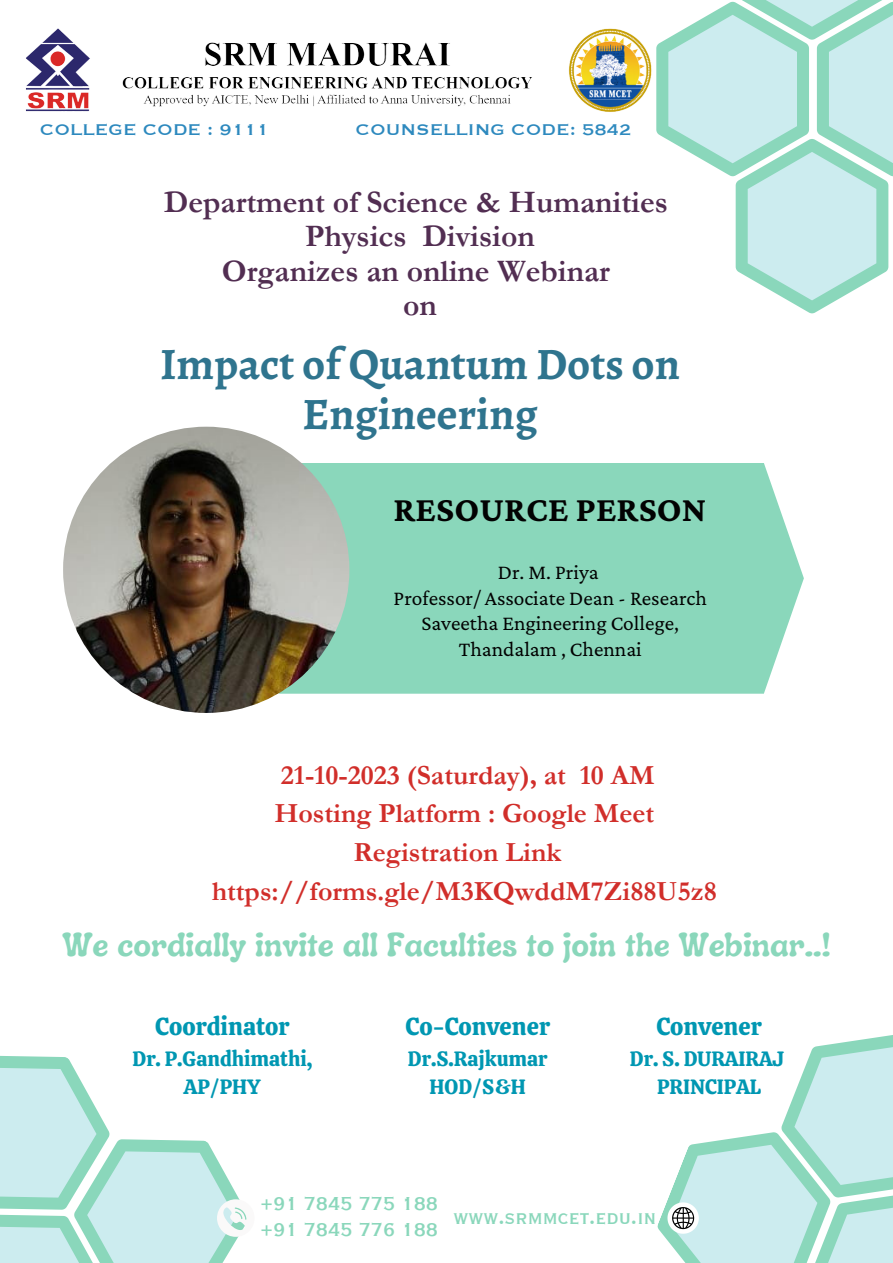
<style>
.page{position:relative;width:893px;height:1263px;background:#fff}
.page>*{position:absolute;margin:0;border:0;box-sizing:border-box;transform-origin:0 0}
.t1{font:700 45px/49.5px "Alegreya";color:#2f748e;text-align:center}
.t2{font:700 36px "Crimson Pro";letter-spacing:.005em;color:#020202}
.t3{font:700 33.75px "Luckybones";color:#8ad7bb}
.t4{font:700 31.5px/34.3px "Garamond";color:#522e52;text-align:center}
.t5{font:700 27.83px/38.8px "Garamond";color:#d12e2a;text-align:center}
.t6{font:24.6px "Copperplate Gothic LT Pro 30 BC";color:#8ad7bb}
.t7{font:24.45px "Copperplate Gothic LT Pro 30 BC";color:#8ad7bb}
.t8{font:24.38px "Calistoga";color:#0097b2}
.t9{font:21.38px/25.7px "Crimson Pro";color:#020202;text-align:center}
.t10{font:20.62px/28.7px "Calistoga";color:#0097b2;text-align:center}
.t11{font:20.25px "Copperplate Gothic LT Pro 31 BC";color:#2d89be}
</style>
<div class="page">
<div style="left:278px;top:463px;width:526px;height:231px;background:#8ad7bb"></div>
<img style="left:63px;top:427px;width:286px;height:286px;border-radius:50%">
<svg style="left:656px;top:0;width:237px;height:314px"></svg>
<img style="left:26px;top:28px;width:626px;height:84px">
<svg style="left:0;top:1055px;width:247px;height:208px"></svg>
<svg style="left:657px;top:1035px;width:236px;height:228px"></svg>
<p class="t11" style="left:40px;top:121px;width:231px">COLLEGE CODE : 9111</p>
<p class="t11" style="left:355px;top:121px;width:277px">COUNSELLING CODE: 5842</p>
<p class="t4" style="left:164px;top:185px;width:505px">Department of Science &amp; Humanities<br>Physics Division</p>
<p class="t4" style="left:222px;top:254px;width:390px">Organizes an online Webinar</p>
<p class="t4" style="left:403px;top:288px;width:35px">on</p>
<p class="t1" style="left:160px;top:340px;width:521px">Impact of Quantum Dots on<br>Engineering</p>
<p class="t2" style="left:393px;top:489px;width:314px">RESOURCE PERSON</p>
<p class="t9" style="left:498px;top:559px;width:102px">Dr. M. Priya</p>
<p class="t9" style="left:393px;top:584px;width:315px">Professor/ Associate Dean - Research</p>
<p class="t9" style="left:421px;top:610px;width:259px">Saveetha Engineering College,<br>Thandalam , Chennai</p>
<p class="t5" style="left:281px;top:756px;width:375px">21-10-2023 (Saturday), at 10 AM</p>
<p class="t5" style="left:274px;top:795px;width:381px">Hosting Platform : Google Meet</p>
<p class="t5" style="left:212px;top:833px;width:506px">Registration Link https://forms.gle/M3KQwddM7Zi88U5z8</p>
<p class="t3" style="left:62px;top:922px;width:770px">We cordially invite all Faculties to join the Webinar..!</p>
<p class="t8" style="left:155px;top:1011px;width:136px">Coordinator</p>
<p class="t10" style="left:133px;top:1044px;width:181px">Dr. P.Gandhimathi,<br>AP/PHY</p>
<p class="t8" style="left:405px;top:1011px;width:146px">Co-Convener</p>
<p class="t10" style="left:408px;top:1044px;width:141px">Dr.S.Rajkumar</p>
<p class="t10" style="left:429px;top:1073px;width:98px">HOD/S&amp;H</p>
<p class="t8" style="left:656px;top:1011px;width:107px">Convener</p>
<p class="t10" style="left:630px;top:1044px;width:156px">Dr. S. DURAIRAJ</p>
<p class="t10" style="left:657px;top:1073px;width:105px">PRINCIPAL</p>
<p class="t7" style="left:261px;top:1192px;width:179px">+91 7845 775 188</p>
<p class="t7" style="left:261px;top:1218px;width:179px">+91 7845 776 188</p>
<p class="t6" style="left:453px;top:1206px;width:204px">www.srmmcet.edu.in</p>
</div>
